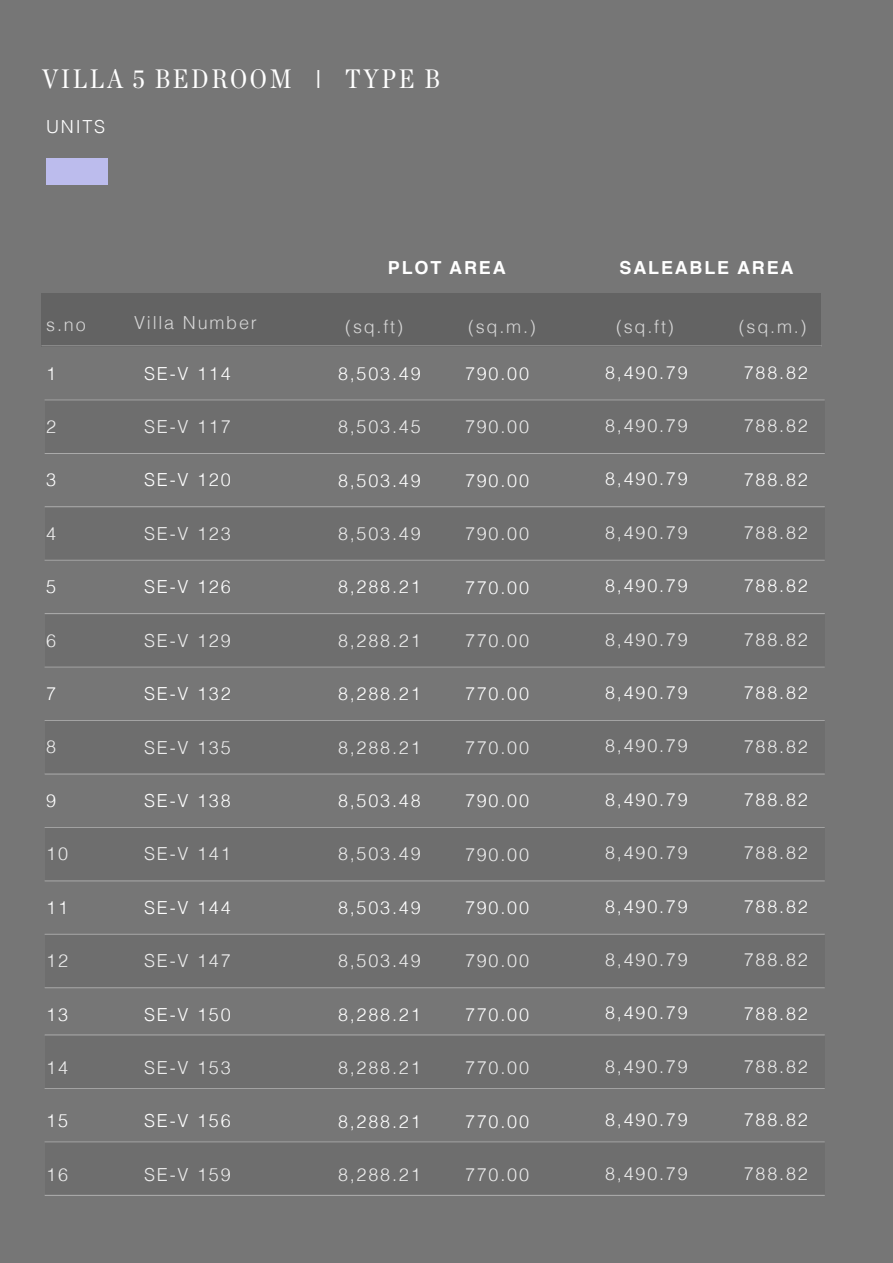
<style>
.page{position:relative;width:893px;height:1263px;background:#767676}
.page>*{position:absolute;margin:0;border:0;box-sizing:border-box;transform-origin:0 0}
.t1{font:27px "Chronicle Deck Cond";letter-spacing:.1em;color:#fff}
.t2{font:300 18px "Helvetica";letter-spacing:.1em;color:#fff}
.t3{font:700 18px "Helvetica";letter-spacing:.1em;color:#fff}
.s1{font-family:"Ringside Compressed";font-weight:300}
</style>
<div class="page">
<hr style="left:45px;top:400px;width:780px;height:1px;background:#fff">
<hr style="left:45px;top:453px;width:780px;height:1px;background:#fff">
<hr style="left:45px;top:506px;width:780px;height:1px;background:#fff">
<hr style="left:45px;top:560px;width:780px;height:1px;background:#fff">
<hr style="left:45px;top:613px;width:780px;height:1px;background:#fff">
<hr style="left:45px;top:987px;width:780px;height:1px;background:#fff">
<hr style="left:45px;top:934px;width:780px;height:1px;background:#fff">
<hr style="left:45px;top:880px;width:780px;height:1px;background:#fff">
<hr style="left:45px;top:1195px;width:780px;height:1px;background:#fff">
<hr style="left:45px;top:827px;width:780px;height:1px;background:#fff">
<hr style="left:45px;top:1141px;width:780px;height:1px;background:#fff">
<hr style="left:45px;top:774px;width:780px;height:1px;background:#fff">
<hr style="left:45px;top:1088px;width:780px;height:1px;background:#fff">
<hr style="left:45px;top:720px;width:780px;height:1px;background:#fff">
<hr style="left:45px;top:1035px;width:780px;height:1px;background:#fff">
<hr style="left:45px;top:667px;width:780px;height:1px;background:#fff">
<div style="left:45px;top:934px;width:779px;height:53px;background:#6e6e6e"></div>
<div style="left:45px;top:827px;width:779px;height:54px;background:#6e6e6e"></div>
<div style="left:45px;top:1142px;width:779px;height:53px;background:#6e6e6e"></div>
<div style="left:45px;top:720px;width:779px;height:54px;background:#6e6e6e"></div>
<div style="left:45px;top:1035px;width:779px;height:53px;background:#6e6e6e"></div>
<div style="left:45px;top:614px;width:779px;height:53px;background:#6e6e6e"></div>
<div style="left:45px;top:507px;width:779px;height:53px;background:#6e6e6e"></div>
<div style="left:45px;top:400px;width:779px;height:53px;background:#6e6e6e"></div>
<div style="left:41px;top:293px;width:780px;height:53px;background:#636363"></div>
<div style="left:46px;top:159px;width:62px;height:26px;background:#bcbced"></div>
<h1 class="t1" style="left:42px;top:58px;width:399px">VILLA 5 BEDROOM <span class="s1">I</span> TYPE B</h1>
<p class="t2" style="left:46px;top:112px;width:61px">UNITS</p>
<p class="t3" style="left:388px;top:253px;width:119px">PLOT AREA</p>
<p class="t3" style="left:620px;top:253px;width:175px">SALEABLE AREA</p>
<p class="t2" style="left:46px;top:309px;width:41px">s.no</p>
<p class="t2" style="left:134px;top:307px;width:124px">Villa Number</p>
<p class="t2" style="left:345px;top:311px;width:59px">(sq.ft)</p>
<p class="t2" style="left:468px;top:311px;width:69px">(sq.m.)</p>
<p class="t2" style="left:616px;top:311px;width:59px">(sq.ft)</p>
<p class="t2" style="left:739px;top:311px;width:69px">(sq.m.)</p>
<p class="t2" style="left:46px;top:358px;width:12px">1</p>
<p class="t2" style="left:46px;top:411px;width:12px">2</p>
<p class="t2" style="left:46px;top:465px;width:12px">3</p>
<p class="t2" style="left:46px;top:518px;width:12px">4</p>
<p class="t2" style="left:46px;top:571px;width:12px">5</p>
<p class="t2" style="left:46px;top:625px;width:12px">6</p>
<p class="t2" style="left:46px;top:678px;width:12px">7</p>
<p class="t2" style="left:46px;top:732px;width:12px">8</p>
<p class="t2" style="left:46px;top:785px;width:12px">9</p>
<p class="t2" style="left:46px;top:838px;width:23px">10</p>
<p class="t2" style="left:46px;top:892px;width:23px">11</p>
<p class="t2" style="left:46px;top:945px;width:23px">12</p>
<p class="t2" style="left:46px;top:999px;width:23px">13</p>
<p class="t2" style="left:46px;top:1052px;width:23px">14</p>
<p class="t2" style="left:46px;top:1105px;width:23px">15</p>
<p class="t2" style="left:46px;top:1159px;width:23px">16</p>
<p class="t2" style="left:144px;top:358px;width:88px">SE-V 114</p>
<p class="t2" style="left:144px;top:411px;width:88px">SE-V 117</p>
<p class="t2" style="left:144px;top:465px;width:88px">SE-V 120</p>
<p class="t2" style="left:144px;top:518px;width:88px">SE-V 123</p>
<p class="t2" style="left:144px;top:572px;width:88px">SE-V 126</p>
<p class="t2" style="left:144px;top:625px;width:88px">SE-V 129</p>
<p class="t2" style="left:144px;top:678px;width:88px">SE-V 132</p>
<p class="t2" style="left:144px;top:732px;width:88px">SE-V 135</p>
<p class="t2" style="left:144px;top:785px;width:88px">SE-V 138</p>
<p class="t2" style="left:144px;top:839px;width:88px">SE-V 141</p>
<p class="t2" style="left:144px;top:892px;width:88px">SE-V 144</p>
<p class="t2" style="left:144px;top:945px;width:88px">SE-V 147</p>
<p class="t2" style="left:144px;top:999px;width:88px">SE-V 150</p>
<p class="t2" style="left:144px;top:1052px;width:88px">SE-V 153</p>
<p class="t2" style="left:144px;top:1106px;width:88px">SE-V 156</p>
<p class="t2" style="left:144px;top:1159px;width:88px">SE-V 159</p>
<p class="t2" style="left:338px;top:358px;width:84px">8,503.49</p>
<p class="t2" style="left:338px;top:411px;width:84px">8,503.45</p>
<p class="t2" style="left:338px;top:465px;width:84px">8,503.49</p>
<p class="t2" style="left:338px;top:518px;width:84px">8,503.49</p>
<p class="t2" style="left:338px;top:572px;width:84px">8,288.21</p>
<p class="t2" style="left:338px;top:625px;width:84px">8,288.21</p>
<p class="t2" style="left:338px;top:678px;width:84px">8,288.21</p>
<p class="t2" style="left:338px;top:732px;width:84px">8,288.21</p>
<p class="t2" style="left:338px;top:785px;width:84px">8,503.48</p>
<p class="t2" style="left:338px;top:839px;width:84px">8,503.49</p>
<p class="t2" style="left:338px;top:892px;width:84px">8,503.49</p>
<p class="t2" style="left:338px;top:945px;width:84px">8,503.49</p>
<p class="t2" style="left:338px;top:999px;width:84px">8,288.21</p>
<p class="t2" style="left:338px;top:1052px;width:84px">8,288.21</p>
<p class="t2" style="left:338px;top:1106px;width:84px">8,288.21</p>
<p class="t2" style="left:338px;top:1159px;width:84px">8,288.21</p>
<p class="t2" style="left:465px;top:358px;width:66px">790.00</p>
<p class="t2" style="left:465px;top:412px;width:66px">790.00</p>
<p class="t2" style="left:465px;top:465px;width:66px">790.00</p>
<p class="t2" style="left:465px;top:518px;width:66px">790.00</p>
<p class="t2" style="left:465px;top:572px;width:66px">770.00</p>
<p class="t2" style="left:465px;top:625px;width:66px">770.00</p>
<p class="t2" style="left:465px;top:679px;width:66px">770.00</p>
<p class="t2" style="left:465px;top:732px;width:66px">770.00</p>
<p class="t2" style="left:465px;top:785px;width:66px">790.00</p>
<p class="t2" style="left:465px;top:839px;width:66px">790.00</p>
<p class="t2" style="left:465px;top:892px;width:66px">790.00</p>
<p class="t2" style="left:465px;top:946px;width:66px">790.00</p>
<p class="t2" style="left:465px;top:999px;width:66px">770.00</p>
<p class="t2" style="left:465px;top:1052px;width:66px">770.00</p>
<p class="t2" style="left:465px;top:1106px;width:66px">770.00</p>
<p class="t2" style="left:465px;top:1159px;width:66px">770.00</p>
<p class="t2" style="left:605px;top:357px;width:84px">8,490.79</p>
<p class="t2" style="left:605px;top:410px;width:84px">8,490.79</p>
<p class="t2" style="left:605px;top:464px;width:84px">8,490.79</p>
<p class="t2" style="left:605px;top:517px;width:84px">8,490.79</p>
<p class="t2" style="left:605px;top:570px;width:84px">8,490.79</p>
<p class="t2" style="left:605px;top:624px;width:84px">8,490.79</p>
<p class="t2" style="left:605px;top:677px;width:84px">8,490.79</p>
<p class="t2" style="left:605px;top:731px;width:84px">8,490.79</p>
<p class="t2" style="left:605px;top:784px;width:84px">8,490.79</p>
<p class="t2" style="left:605px;top:837px;width:84px">8,490.79</p>
<p class="t2" style="left:605px;top:891px;width:84px">8,490.79</p>
<p class="t2" style="left:605px;top:944px;width:84px">8,490.79</p>
<p class="t2" style="left:605px;top:998px;width:84px">8,490.79</p>
<p class="t2" style="left:605px;top:1051px;width:84px">8,490.79</p>
<p class="t2" style="left:605px;top:1104px;width:84px">8,490.79</p>
<p class="t2" style="left:605px;top:1158px;width:84px">8,490.79</p>
<p class="t2" style="left:744px;top:357px;width:66px">788.82</p>
<p class="t2" style="left:744px;top:410px;width:66px">788.82</p>
<p class="t2" style="left:744px;top:464px;width:66px">788.82</p>
<p class="t2" style="left:744px;top:517px;width:66px">788.82</p>
<p class="t2" style="left:744px;top:571px;width:66px">788.82</p>
<p class="t2" style="left:744px;top:624px;width:66px">788.82</p>
<p class="t2" style="left:744px;top:677px;width:66px">788.82</p>
<p class="t2" style="left:744px;top:731px;width:66px">788.82</p>
<p class="t2" style="left:744px;top:784px;width:66px">788.82</p>
<p class="t2" style="left:744px;top:838px;width:66px">788.82</p>
<p class="t2" style="left:744px;top:891px;width:66px">788.82</p>
<p class="t2" style="left:744px;top:944px;width:66px">788.82</p>
<p class="t2" style="left:744px;top:998px;width:66px">788.82</p>
<p class="t2" style="left:744px;top:1051px;width:66px">788.82</p>
<p class="t2" style="left:744px;top:1105px;width:66px">788.82</p>
<p class="t2" style="left:744px;top:1158px;width:66px">788.82</p>
</div>
